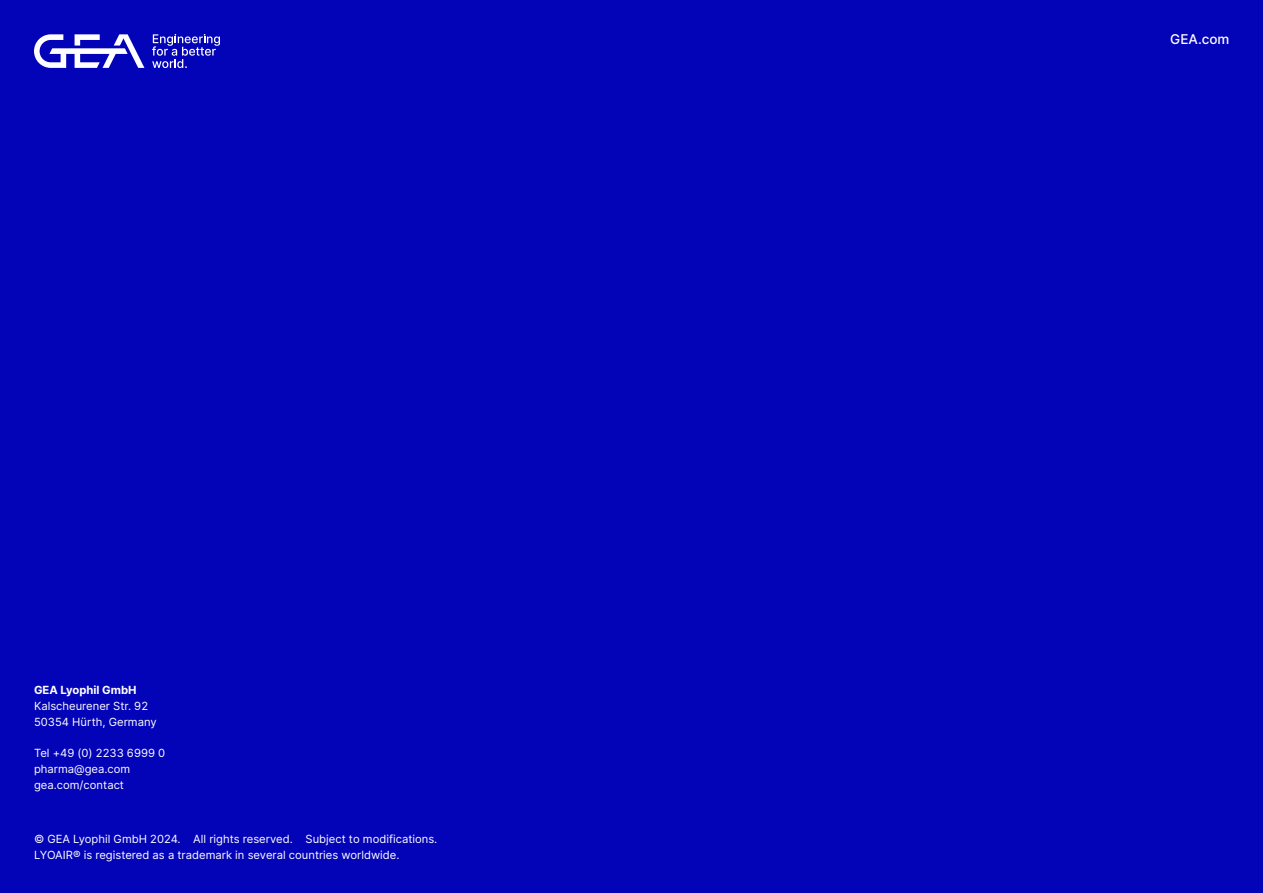
<style>
.page{position:relative;width:1263px;height:893px;background:#0303b8}
.page>*{position:absolute;margin:0;border:0;box-sizing:border-box;transform-origin:0 0}
.t1{font:500 13.5px "Inter";color:#fff}
.t2{font:11.25px/15.8px "Inter";color:#fff}
.t3{font:700 11.25px "Inter";color:#fff}
</style>
<div class="page">
<svg style="left:34px;top:34px;width:110px;height:34px"></svg>
<svg style="left:152px;top:34px;width:68px;height:34px"></svg>
<p class="t3" style="left:34px;top:682px;width:104px">GEA Lyophil GmbH</p>
<p class="t2" style="left:34px;top:698px;width:124px">Kalscheurener Str. 92<br>50354 Hürth, Germany</p>
<p class="t2" style="left:34px;top:745px;width:133px">Tel +49 (0) 2233 6999 0 pharma@gea.com gea.com/contact</p>
<p class="t2" style="left:34px;top:831px;width:405px">© GEA Lyophil GmbH 2024. All rights reserved. Subject to modifications.<br>LYOAIR® is registered as a trademark in several countries worldwide.</p>
<p class="t1" style="left:1170px;top:29px;width:61px">GEA.com</p>
</div>
